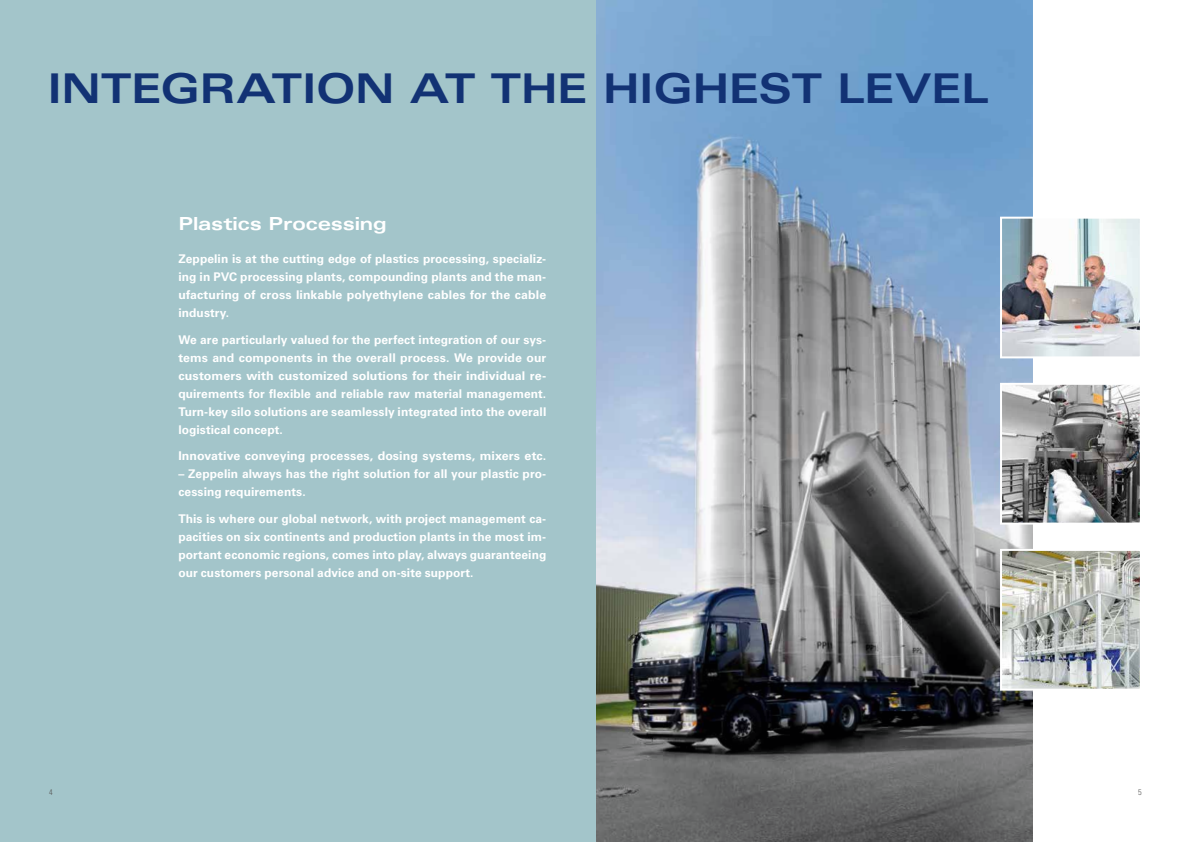
<style>
.page{position:relative;width:1191px;height:842px;background:#fff}
.page>*{position:absolute;margin:0;border:0;box-sizing:border-box;transform-origin:0 0}
.t1{font:700 expanded 41px "Univers LT Std";letter-spacing:-.01em;color:#123274}
.t2{font:700 expanded 18px "Univers LT Std";letter-spacing:-.01em;color:#fff}
.t3{font:700 12px/18px "Univers LT Std";letter-spacing:.005em;color:#fff;text-align:justify}
.t4{font:700 12px "Univers LT Std";letter-spacing:.005em;color:#fff;scale:1.04 1}
.t5{font:300 condensed 8px "Univers LT Std";color:#575756}
</style>
<div class="page">
<img style="left:595px;top:0;width:437px;height:842px">
<div style="left:0;top:0;width:595px;height:842px;background:#a3c5ca"></div>
<img style="left:1003px;top:386px;width:135px;height:136px">
<div style="left:1000px;top:383px;width:141px;height:142px;border:2px solid #fff"></div>
<img style="left:1003px;top:220px;width:135px;height:135px">
<div style="left:1000px;top:217px;width:141px;height:141px;border:2px solid #fff"></div>
<img style="left:1003px;top:552px;width:135px;height:136px">
<div style="left:1000px;top:549px;width:141px;height:142px;border:2px solid #fff"></div>
<h1 class="t1" style="left:47px;top:65px;width:898px">INTEGRATION AT THE HIGHEST level</h1>
<h2 class="t2" style="left:178px;top:213px;width:210px">Plastics Processing</h2>
<p class="t3" style="left:178px;top:250px;width:369px">Zeppelin is at the cutting edge of plastics processing, specializ&shy;ing in PVC processing plants, compounding plants and the man&shy;ufacturing of cross linkable polyethylene cables for the cable industry.</p>
<p class="t3" style="left:178px;top:330px;width:369px">We are particularly valued for the perfect integration of our sys&shy;tems and components in the overall process. We provide our customers with customized solutions for their individual re&shy;quirements for flexible and reliable raw material management.<br>Turn-key silo solutions are seamlessly integrated into the overall logistical concept.</p>
<p class="t4" style="left:178px;top:449px;width:355px">Innovative conveying processes, dosing systems, mixers etc.</p>
<p class="t3" style="left:178px;top:465px;width:369px">– Zeppelin always has the right solution for all your plastic pro&shy;cessing requirements.</p>
<p class="t3" style="left:178px;top:509px;width:369px">This is where our global network, with project management ca&shy;pacities on six continents and production plants in the most im&shy;portant economic regions, comes into play, always guaranteeing our customers personal advice and on-site support.</p>
<p class="t5" style="left:49px;top:788px;width:5px">4</p>
<p class="t5" style="left:1138px;top:788px;width:5px">5</p>
</div>
